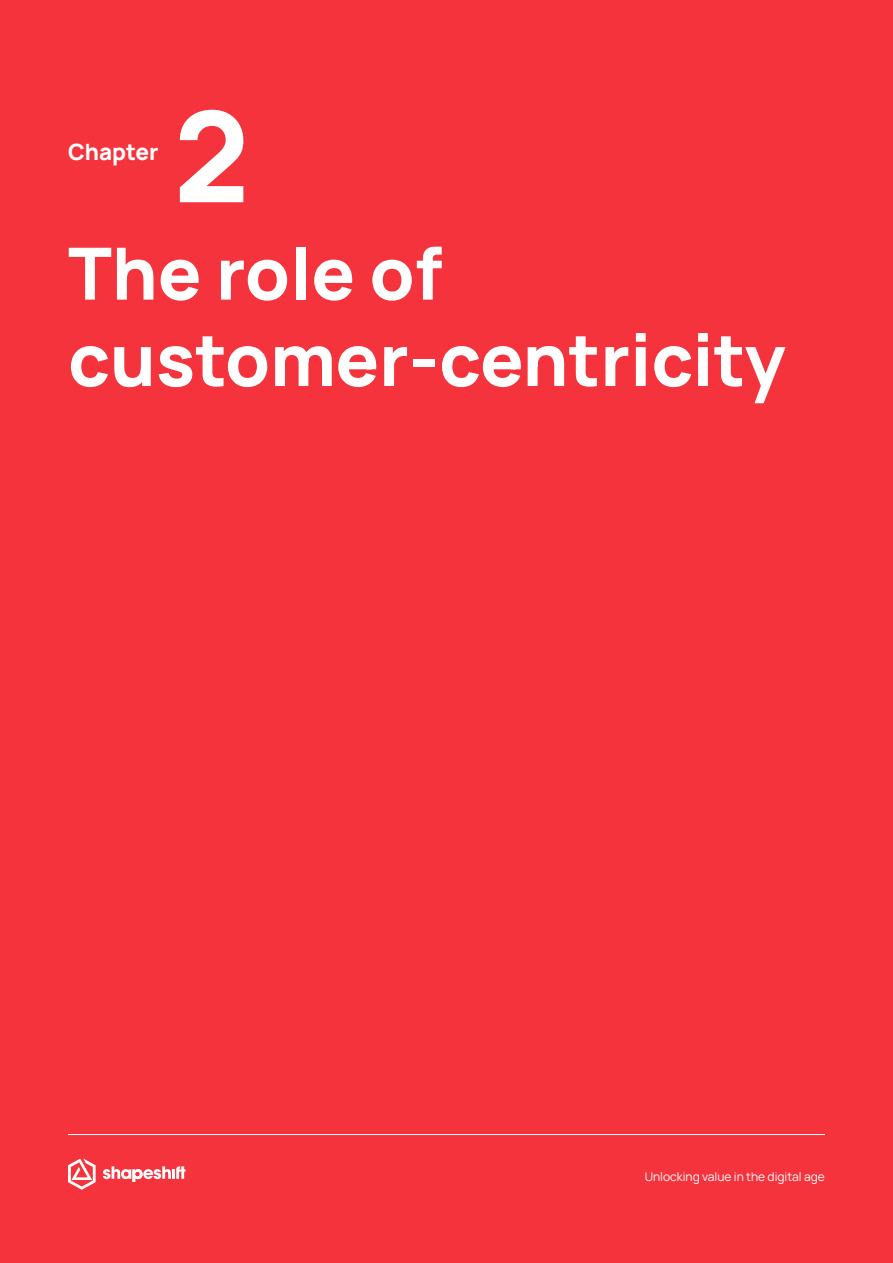
<style>
.page{position:relative;width:893px;height:1263px;background:#f5333d}
.page>*{position:absolute;margin:0;border:0;box-sizing:border-box;transform-origin:0 0}
.t1{font:800 126px "Manrope";color:#fff}
.t2{font:800 72px/86.4px "Manrope";color:#fff}
.t3{font:800 22.5px "Manrope";color:#fff}
.t4{font:12px "Manrope";color:#fff}
</style>
<div class="page">
<svg style="left:103px;top:1166px;width:83px;height:16px"></svg>
<svg style="left:68px;top:1158px;width:28px;height:32px"></svg>
<hr style="left:68px;top:1134px;width:757px;height:1px;background:#fff">
<h3 class="t3" style="left:68px;top:133px;width:92px">Chapter</h3>
<h1 class="t1" style="left:174px;top:47px;width:78px">2</h1>
<h2 class="t2" style="left:68px;top:223px;width:719px">The role of customer-centricity</h2>
<p class="t4" style="left:645px;top:1167px;width:182px">Unlocking value in the digital age</p>
</div>
